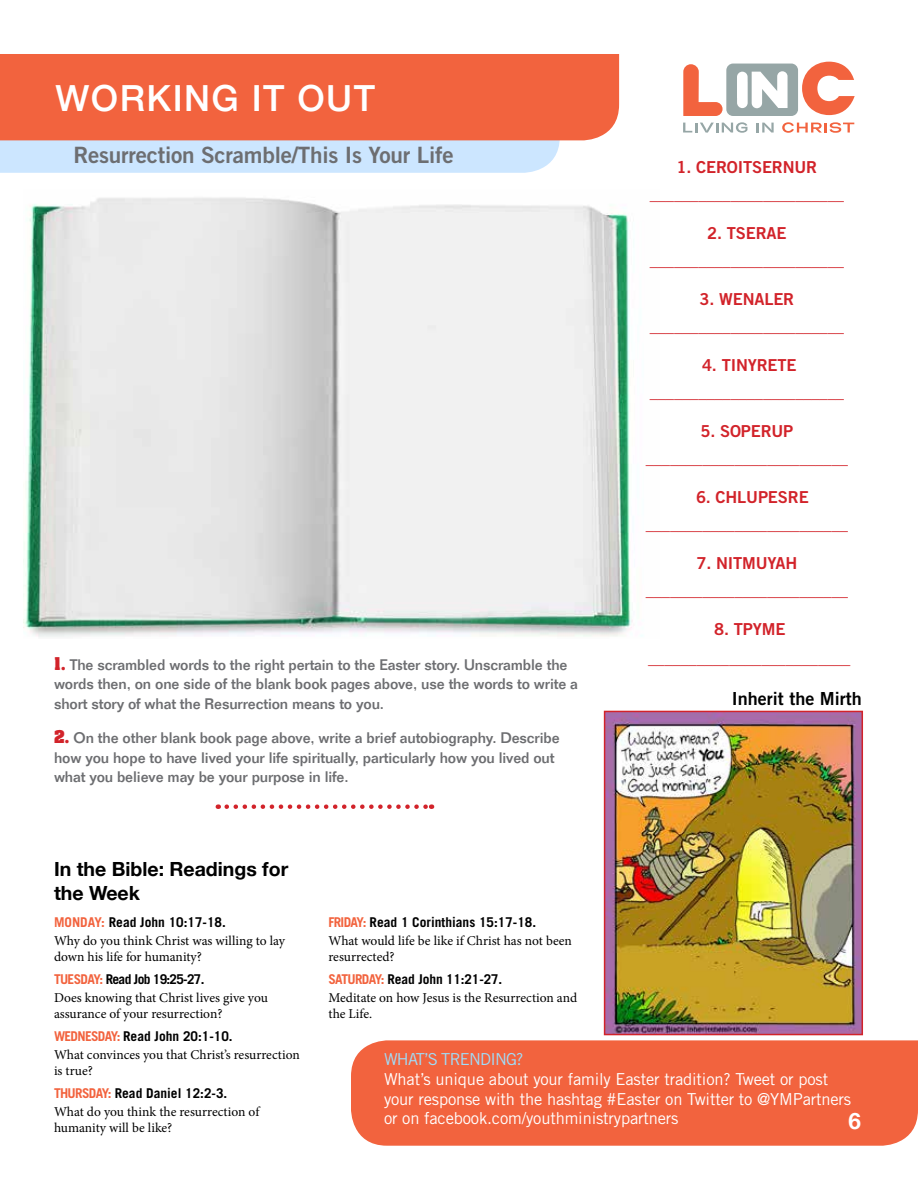
<style>
.page{position:relative;width:918px;height:1188px;background:#fff}
.page>*{position:absolute;margin:0;border:0;box-sizing:border-box;transform-origin:0 0}
.t1{font:500 36px "Helvetica Neue";letter-spacing:.04em;color:#fff}
.t2{font:22.5px "Trade Gothic LT Std Bd 2";letter-spacing:-.01em;color:#6d6e71}
.t3{font:700 22.5px "Helvetica Neue";color:#fff}
.t4{font:700 19.5px/24px "Helvetica Neue";color:#000}
.t5{font:18px "Trade Gothic LT Std Bd 2";color:#000}
.t6{font:16.5px/27px "Trade Gothic LT Std Bd 2";letter-spacing:-.01em;color:#d2232a;text-align:center}
.t7{font:16.5px/19.8px "Trade Gothic LT Std";letter-spacing:-.01em;color:#fff}
.t8{font:16.5px "Trade Gothic LT Std";letter-spacing:-.05em;color:#9fddf9}
.t9{font:500 15px/19.5px "Folio Std";letter-spacing:-.01em;color:#6d6e71}
.t10{font:13.5px/16.5px "Minion Pro";color:#000}
.t11{font:700 13.5px "Trade Gothic LT Std";letter-spacing:-.01em;color:#000}
.t12{font:700 13.5px "Trade Gothic LT Std";letter-spacing:-.05em;color:#000}
.s1{font-family:"Aachen Std";font-weight:700;color:#d2232a}
.s2{color:#f2633e}
</style>
<div class="page">
<div style="left:726px;top:64px;width:72px;height:52px;background:#96a6a6;border-radius:7px"></div>
<svg style="left:683px;top:64px;width:40px;height:52px"></svg>
<svg style="left:737px;top:71px;width:51px;height:37px"></svg>
<svg style="left:802px;top:62px;width:53px;height:53px"></svg>
<svg style="left:683px;top:122px;width:64px;height:11px"></svg>
<svg style="left:757px;top:123px;width:17px;height:10px"></svg>
<svg style="left:782px;top:122px;width:72px;height:11px"></svg>
<svg style="left:0;top:140px;width:560px;height:33px"></svg>
<div style="left:0;top:54px;width:619px;height:86px;background:#f2633e"></div>
<img style="left:607px;top:714px;width:253px;height:318px">
<div style="left:604px;top:711px;width:259px;height:324px;border:2px solid #d2232a"></div>
<div style="left:351px;top:1040px;width:567px;height:106px;background:#f2633e"></div>
<svg style="left:227px;top:804px;width:205px;height:5px"></svg>
<img style="left:23px;top:197px;width:620px;height:440px">
<h1 class="t1" style="left:56px;top:69px;width:321px">WORKING IT OUT</h1>
<h2 class="t2" style="left:73px;top:141px;width:382px">Resurrection Scramble/This Is Your Life</h2>
<p class="t9" style="left:54px;top:655px;width:526px"><span class="s1">1.</span> The scrambled words to the right pertain to the Easter story. Unscramble the words then, on one side of the blank book pages above, use the words to write a short story of what the Resurrection means to you.</p>
<p class="t9" style="left:54px;top:728px;width:507px"><span class="s1">2.</span> On the other blank book page above, write a brief autobiography. Describe how you hope to have lived your life spiritually, particularly how you lived out what you believe may be your purpose in life.</p>
<p class="t6" style="left:650px;top:154px;width:196px">1. CEROITSERNUR ________________________</p>
<p class="t6" style="left:650px;top:220px;width:196px">2. TSERAE ________________________</p>
<p class="t6" style="left:650px;top:286px;width:196px">3. WENALER ________________________</p>
<p class="t6" style="left:650px;top:352px;width:196px">4. TINYRETE ________________________</p>
<p class="t6" style="left:646px;top:418px;width:204px">5. SOPERUP _________________________</p>
<p class="t6" style="left:646px;top:484px;width:204px;text-align:left;text-indent:50px">6. CHLUPESRE _________________________</p>
<p class="t6" style="left:646px;top:550px;width:204px">7. NITMUYAH _________________________</p>
<p class="t6" style="left:648px;top:615px;width:204px;line-height:28.5px">8. TPYME _________________________</p>
<p class="t5" style="left:732px;top:688px;width:131px">Inherit the Mirth</p>
<h3 class="t4" style="left:54px;top:857px;width:236px">In the Bible: Readings for the Week</h3>
<p class="t11" style="left:54px;top:914px;width:173px"><span class="s2">MONDAY:</span> Read John 10:17-18.</p>
<p class="t10" style="left:54px;top:932px;width:233px">Why do you think Christ was willing to lay down his life for humanity?</p>
<p class="t12" style="left:54px;top:971px;width:152px"><span class="s2">TUESDAY:</span> Read Job 19:25-27.</p>
<p class="t10" style="left:54px;top:989px;width:215px">Does knowing that Christ lives give you assurance of your resurrection?</p>
<p class="t11" style="left:54px;top:1028px;width:180px"><span class="s2">WEDNESDAY:</span> Read John 20:1-10.</p>
<p class="t10" style="left:54px;top:1046px;width:247px">What convinces you that Christ’s resurrection is true?</p>
<p class="t11" style="left:54px;top:1085px;width:175px"><span class="s2">THURSDAY:</span> Read Daniel 12:2-3.</p>
<p class="t10" style="left:54px;top:1103px;width:207px">What do you think the resurrection of humanity will be like?</p>
<p class="t11" style="left:328px;top:913px;width:209px"><span class="s2">FRIDAY:</span> Read 1 Corinthians 15:17-18.</p>
<p class="t10" style="left:328px;top:932px;width:245px">What would life be like if Christ has not been resurrected?</p>
<p class="t11" style="left:328px;top:970px;width:175px"><span class="s2">SATURDAY:</span> Read John 11:21-27.</p>
<p class="t10" style="left:328px;top:989px;width:250px">Meditate on how Jesus is the Resurrection and the Life.</p>
<p class="t8" style="left:384px;top:1049px;width:141px">WHAT’S TRENDING?</p>
<p class="t7" style="left:384px;top:1069px;width:469px">What’s unique about your family Easter tradition? Tweet or post your response with the hashtag #Easter on Twitter to @YMPartners or on facebook.com/youthministrypartners</p>
<h2 class="t3" style="left:849px;top:1103px;width:14px">6</h2>
</div>
